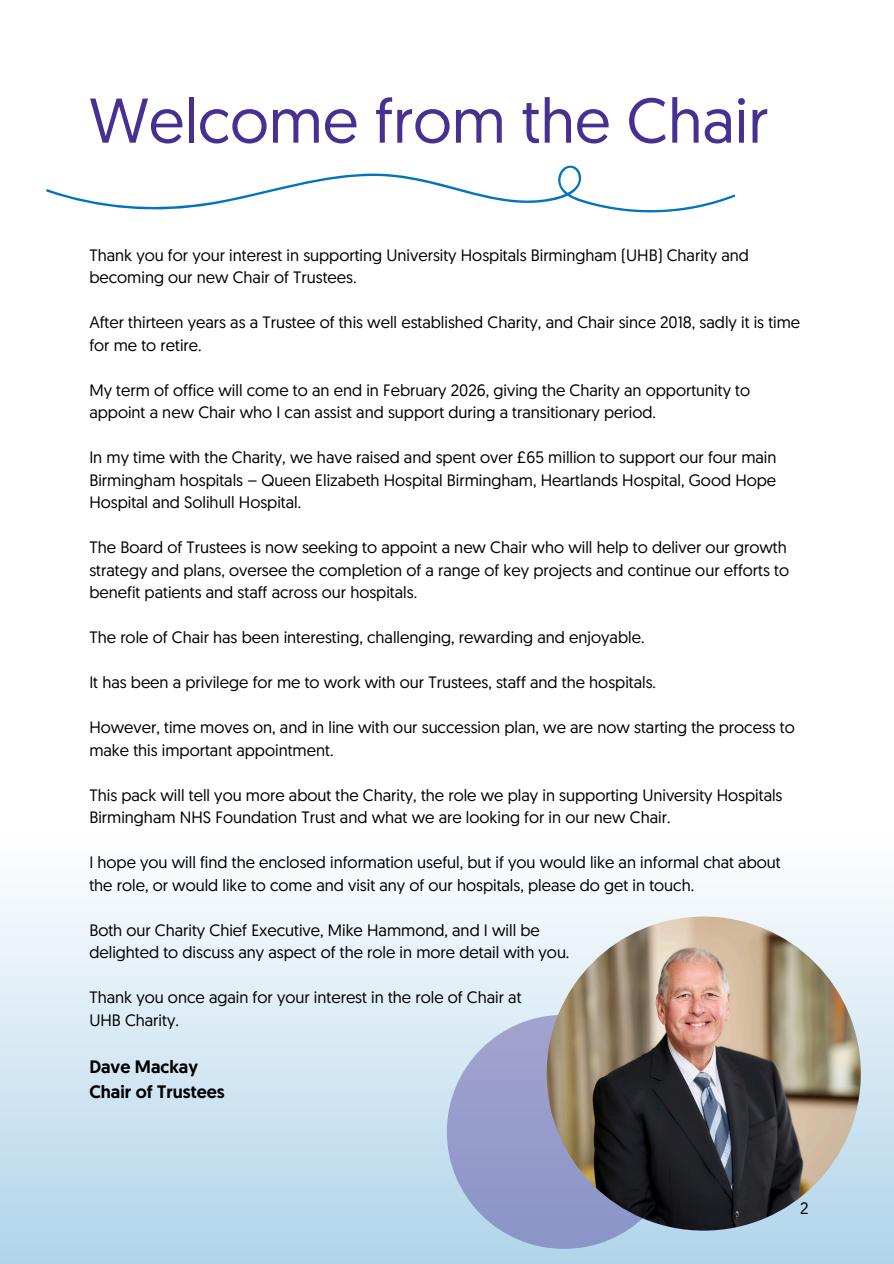
<style>
.page{position:relative;width:894px;height:1264px;background:#fff}
.page>*{position:absolute;margin:0;border:0;box-sizing:border-box;transform-origin:0 0}
.t1{font:63px "Geomanist";color:#483092}
.t2{font:500 18px/24.8px "Geomanist";color:#000}
.t3{font:16.5px/22.5px "Geomanist";color:#000}
</style>
<div class="page">
<div style="left:0;top:829px;width:893px;height:434px;background:linear-gradient(to bottom,#fff,#b1d4ea)"></div>
<div style="left:446px;top:1014px;width:234px;height:234px;background:#949bca;border-radius:50%"></div>
<svg style="left:46px;top:165px;width:689px;height:48px"></svg>
<img style="left:546px;top:916px;width:314px;height:314px;border-radius:50%">
<h1 class="t1" style="left:89px;top:95px;width:680px">Welcome from the Chair</h1>
<p class="t3" style="left:89px;top:245px;width:661px">Thank you for your interest in supporting University Hospitals Birmingham (UHB) Charity and becoming our new Chair of Trustees.</p>
<p class="t3" style="left:89px;top:313px;width:712px">After thirteen years as a Trustee of this well established Charity, and Chair since 2018, sadly it is time for me to retire.</p>
<p class="t3" style="left:89px;top:380px;width:662px">My term of office will come to an end in February 2026, giving the Charity an opportunity to appoint a new Chair who I can assist and support during a transitionary period.</p>
<p class="t3" style="left:89px;top:448px;width:688px;text-align:justify">In my time with the Charity, we have raised and spent over £65 million to support our four main Birmingham hospitals – Queen Elizabeth Hospital Birmingham, Heartlands Hospital, Good Hope Hospital and Solihull Hospital.</p>
<p class="t3" style="left:89px;top:538px;width:701px">The Board of Trustees is now seeking to appoint a new Chair who will help to deliver our growth strategy and plans, oversee the completion of a range of key projects and continue our efforts to benefit patients and staff across our hospitals.</p>
<p class="t3" style="left:89px;top:628px;width:556px">The role of Chair has been interesting, challenging, rewarding and enjoyable.</p>
<p class="t3" style="left:89px;top:673px;width:568px">It has been a privilege for me to work with our Trustees, staff and the hospitals.</p>
<p class="t3" style="left:89px;top:718px;width:706px">However, time moves on, and in line with our succession plan, we are now starting the process to make this important appointment.</p>
<p class="t3" style="left:89px;top:785px;width:694px">This pack will tell you more about the Charity, the role we play in supporting University Hospitals<br>Birmingham NHS Foundation Trust and what we are looking for in our new Chair.</p>
<p class="t3" style="left:89px;top:853px;width:692px">I hope you will find the enclosed information useful, but if you would like an informal chat about the role, or would like to come and visit any of our hospitals, please do get in touch.</p>
<p class="t3" style="left:89px;top:920px;width:452px">Both our Charity Chief Executive, Mike Hammond, and I will be</p>
<p class="t3" style="left:89px;top:943px;width:481px">delighted to discuss any aspect of the role in more detail with you.</p>
<p class="t3" style="left:89px;top:988px;width:433px">Thank you once again for your interest in the role of Chair at</p>
<p class="t3" style="left:89px;top:1010px;width:91px">UHB Charity.</p>
<p class="t2" style="left:89px;top:1056px;width:137px">Dave Mackay<br>Chair of Trustees</p>
<p class="t3" style="left:799px;top:1199px;width:10px">2</p>
</div>
